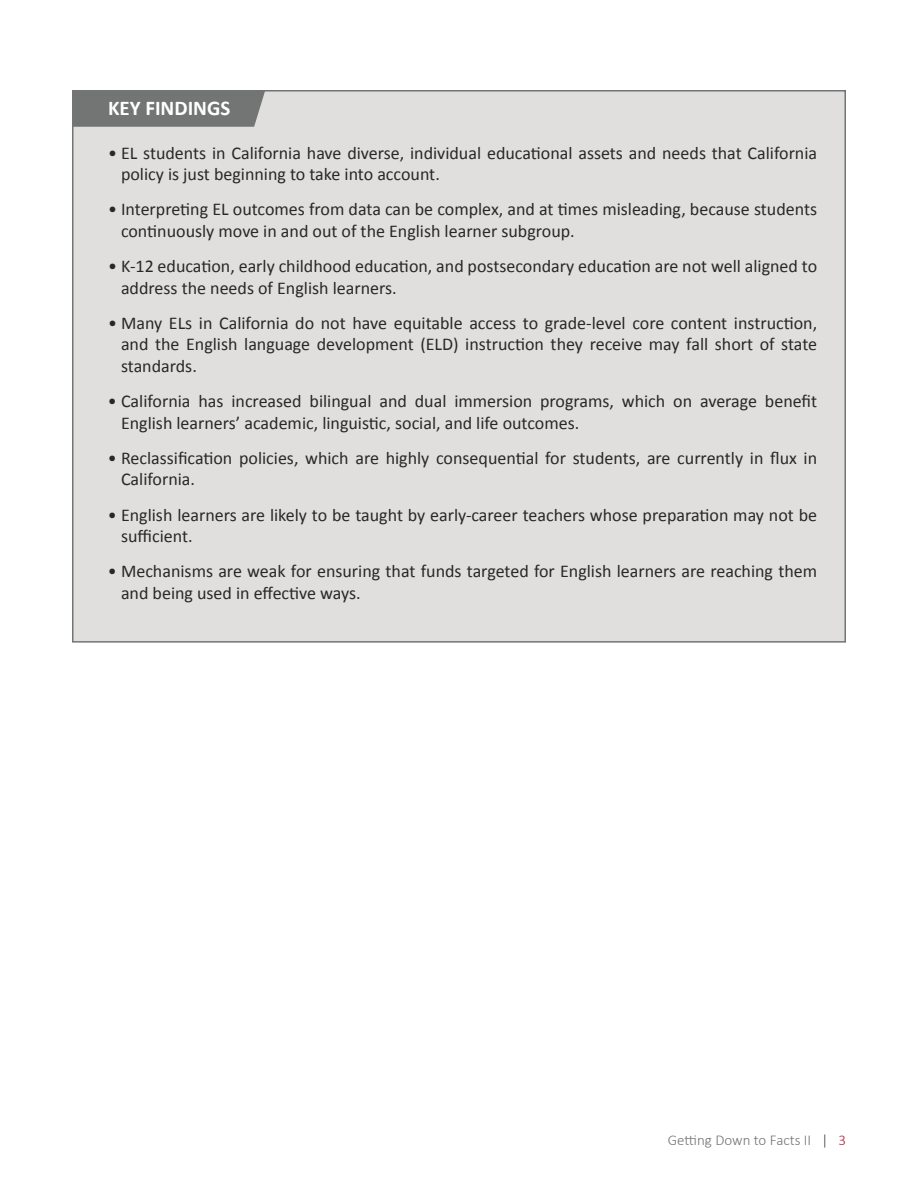
<style>
.page{position:relative;width:918px;height:1188px;background:#fff}
.page>*{position:absolute;margin:0;border:0;box-sizing:border-box;transform-origin:0 0}
.t1{font:700 21px "Calibri";color:#fff}
.t2{font:18px/21.6px "Calibri";color:#292829}
.t3{font:300 15px "Calibri";color:#737474}
.s1{color:#414042}
.s2{color:#b31f3c}
</style>
<div class="page">
<div style="left:73px;top:91px;width:772px;height:551px;background:#e0dfde"></div>
<div style="left:75px;top:93px;width:190px;height:34px;background:#737474"></div>
<p class="t1" style="left:108px;top:94px;width:124px">KEY FINDINGS</p>
<p class="t2" style="left:121px;top:142px;width:698px;text-indent:-13px">• EL students in California have diverse, individual educational assets and needs that California policy is just beginning to take into account.</p>
<p class="t2" style="left:121px;top:199px;width:698px;text-indent:-13px">• Interpreting EL outcomes from data can be complex, and at times misleading, because students continuously move in and out of the English learner subgroup.</p>
<p class="t2" style="left:121px;top:255px;width:698px;text-indent:-13px">• K-12 education, early childhood education, and postsecondary education are not well aligned to address the needs of English learners.</p>
<p class="t2" style="left:121px;top:312px;width:698px;text-align:justify;text-indent:-13px">• Many ELs in California do not have equitable access to grade-level core content instruction, and the English language development (ELD) instruction they receive may fall short of state standards.</p>
<p class="t2" style="left:121px;top:390px;width:698px;text-indent:-13px">• California has increased bilingual and dual immersion programs, which on average benefit<br>English learners’ academic, linguistic, social, and life outcomes.</p>
<p class="t2" style="left:121px;top:447px;width:698px;text-indent:-13px">• Reclassification policies, which are highly consequential for students, are currently in flux in<br>California.</p>
<p class="t2" style="left:121px;top:504px;width:698px;text-indent:-13px">• English learners are likely to be taught by early-career teachers whose preparation may not be sufficient.</p>
<p class="t2" style="left:121px;top:560px;width:698px;text-indent:-13px">• Mechanisms are weak for ensuring that funds targeted for English learners are reaching them and being used in effective ways.</p>
<p class="t3" style="left:668px;top:1131px;width:180px">Getting Down to Facts II <span class="s1">|</span> <span class="s2">3</span></p>
</div>
